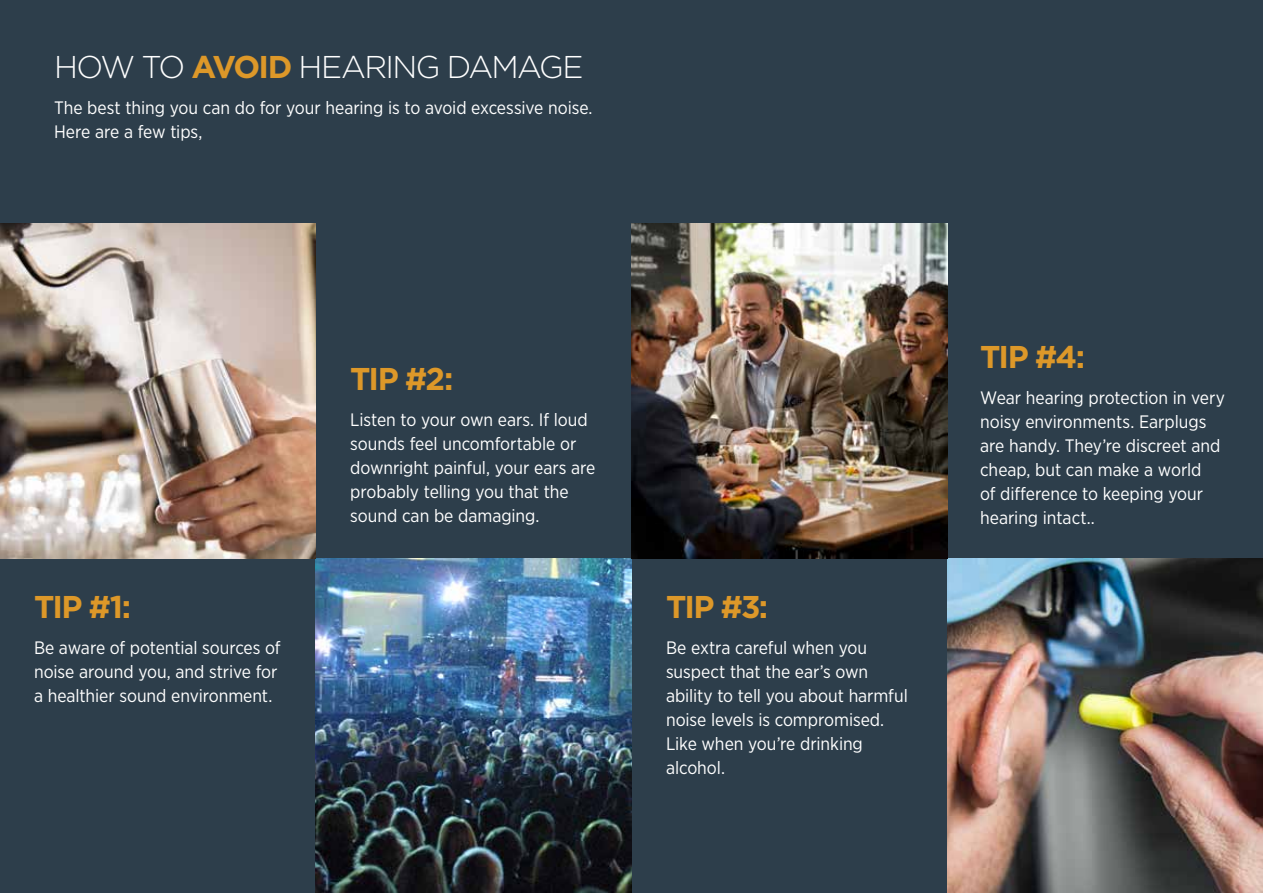
<style>
.page{position:relative;width:1263px;height:893px;background:#2d3e4b}
.page>*{position:absolute;margin:0;border:0;box-sizing:border-box;transform-origin:0 0}
.t1{font:700 31.5px "Gotham";letter-spacing:-.055em;color:#dd9829}
.t2{font:300 31.5px "Gotham";letter-spacing:-.055em;color:#fff}
.t3{font:18px/24px "Gotham Narrow";letter-spacing:-.005em;color:#fff}
.s1{font-weight:700;color:#dd9829}
</style>
<div class="page">
<img style="left:316px;top:558px;width:315px;height:335px">
<img style="left:947px;top:558px;width:316px;height:335px">
<img style="left:0;top:223px;width:316px;height:335px">
<img style="left:631px;top:223px;width:316px;height:335px">
<h1 class="t2" style="left:54px;top:47px;width:531px">HOW TO <span class="s1">AVOID</span> HEARING DAMAGE</h1>
<p class="t3" style="left:54px;top:96px;width:540px">The best thing you can do for your hearing is to avoid excessive noise.<br>Here are a few tips,</p>
<h1 class="t1" style="left:34px;top:586px;width:98px">TIP #1:</h1>
<p class="t3" style="left:34px;top:636px;width:248px">Be aware of potential sources of noise around you, and strive for a healthier sound environment.</p>
<h1 class="t1" style="left:350px;top:358px;width:105px">TIP #2:</h1>
<p class="t3" style="left:350px;top:407px;width:247px">Listen to your own ears. If loud sounds feel uncomfortable or downright painful, your ears are probably telling you that the sound can be damaging.</p>
<h1 class="t1" style="left:666px;top:586px;width:104px">TIP #3:</h1>
<p class="t3" style="left:666px;top:636px;width:243px">Be extra careful when you suspect that the ear’s own ability to tell you about harmful noise levels is compromised.<br>Like when you’re drinking alcohol.</p>
<h1 class="t1" style="left:980px;top:336px;width:106px">TIP #4:</h1>
<p class="t3" style="left:980px;top:385px;width:246px">Wear hearing protection in very noisy environments. Earplugs are handy. They’re discreet and cheap, but can make a world<br>of difference to keeping your hearing intact..</p>
</div>
